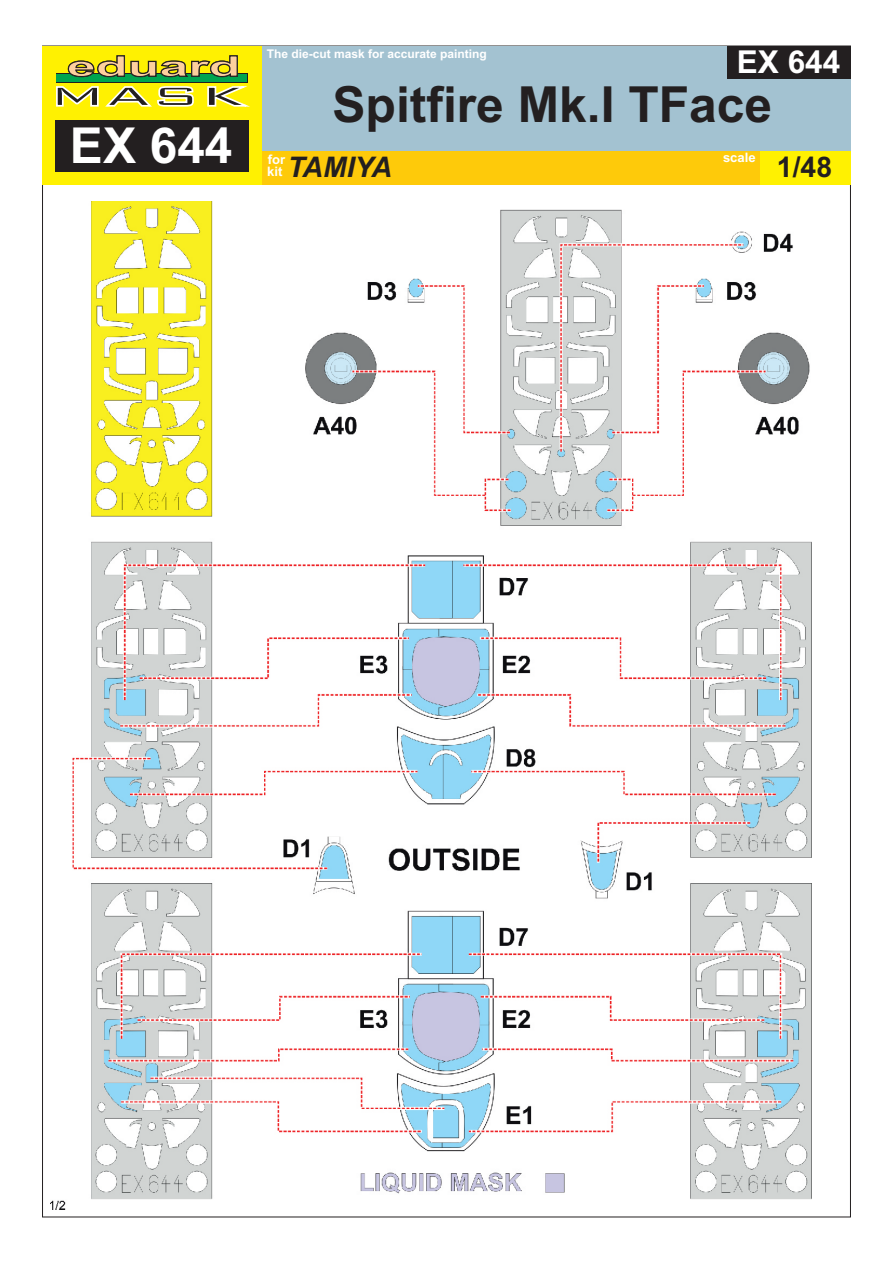
<style>
.page{position:relative;width:893px;height:1263px;background:#fff}
.page>*{position:absolute;margin:0;border:0;box-sizing:border-box;transform-origin:0 0}
.t1{font:700 49.8px "Arial";color:#231f20}
.t2{font:700 49.5px "Arial";color:#fff}
.t3{font:700 31.5px "Arial";color:#fff}
.t4{font:italic 700 28.35px "Arial";color:#231f20}
.t5{font:700 28.35px "Arial";color:#231f20}
.t6{font:700 13.05px/12.3px "Arial";color:#fff}
.t7{font:700 12px "Arial";color:#fff}
</style>
<div class="page">
<img style="left:51px;top:201px;width:761px;height:1009px">
<div style="left:262px;top:46px;width:588px;height:105px;background:#a3c2d1"></div>
<div style="left:43px;top:46px;width:219px;height:139px;background:#fff101"></div>
<div style="left:262px;top:151px;width:497px;height:34px;background:#feca0a"></div>
<div style="left:759px;top:151px;width:91px;height:34px;background:#fff101"></div>
<div style="left:55px;top:120px;width:193px;height:51px;background:#231f20"></div>
<svg style="left:56px;top:86px;width:194px;height:21px"></svg>
<svg style="left:56px;top:73px;width:192px;height:9px"></svg>
<div style="left:57px;top:74px;width:190px;height:7px;background:#00a54f"></div>
<svg style="left:68px;top:55px;width:170px;height:22px"></svg>
<div style="left:727px;top:46px;width:123px;height:33px;background:#231f20"></div>
<h2 class="t2" style="left:70px;top:127px;width:164px">EX 644</h2>
<p class="t7" style="left:267px;top:49px;width:222px">The die-cut mask for accurate painting</p>
<h3 class="t3" style="left:737px;top:50px;width:105px">EX 644</h3>
<h1 class="t1" style="left:332px;top:86px;width:441px">Spitfire Mk.I TFace</h1>
<h3 class="t4" style="left:287px;top:157px;width:106px">TAMIYA</h3>
<p class="t6" style="left:723px;top:153px;width:34px">scale</p>
<p class="t6" style="left:267px;top:154px;width:19px">for kit</p>
<h3 class="t5" style="left:777px;top:157px;width:57px">1/48</h3>
</div>
